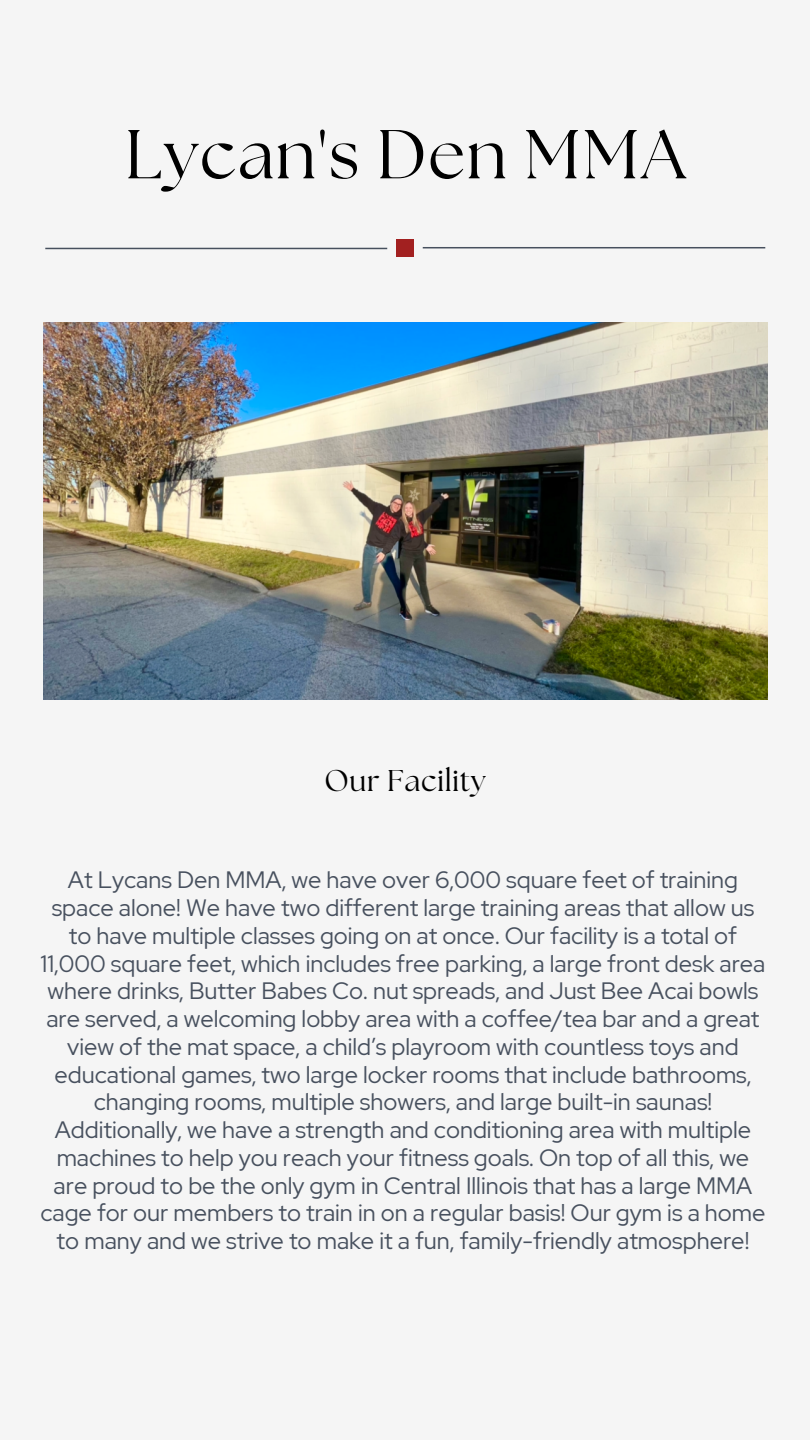
<style>
.page{position:relative;width:810px;height:1440px;background:#f5f5f5}
.page>*{position:absolute;margin:0;border:0;box-sizing:border-box;transform-origin:0 0}
.t1{font:69px "The Seasons";letter-spacing:.02em;color:#000}
.t2{font:30px "The Seasons";letter-spacing:.02em;color:#000}
.t3{font:23.7px/27.8px "Red Hat Display";color:#47505e;text-align:center}
</style>
<div class="page">
<hr style="left:45px;top:248px;width:342px;height:1px;background:#47505e">
<hr style="left:423px;top:247px;width:342px;height:1px;background:#47505e">
<div style="left:397px;top:239px;width:17px;height:18px;background:#a22020"></div>
<img style="left:43px;top:323px;width:725px;height:376px">
<h1 class="t1" style="left:125px;top:123px;width:562px">Lycan's Den MMA</h1>
<h2 class="t2" style="left:325px;top:767px;width:163px">Our Facility</h2>
<p class="t3" style="left:40px;top:866px;width:727px">At Lycans Den MMA, we have over 6,000 square feet of training space alone! We have two different large training areas that allow us to have multiple classes going on at once. Our facility is a total of 11,000 square feet, which includes free parking, a large front desk area where drinks, Butter Babes Co. nut spreads, and Just Bee Acai bowls are served, a welcoming lobby area with a coffee/tea bar and a great view of the mat space, a child’s playroom with countless toys and educational games, two large locker rooms that include bathrooms, changing rooms, multiple showers, and large built-in saunas!<br>Additionally, we have a strength and conditioning area with multiple machines to help you reach your fitness goals. On top of all this, we are proud to be the only gym in Central Illinois that has a large MMA cage for our members to train in on a regular basis! Our gym is a home to many and we strive to make it a fun, family-friendly atmosphere!</p>
</div>
